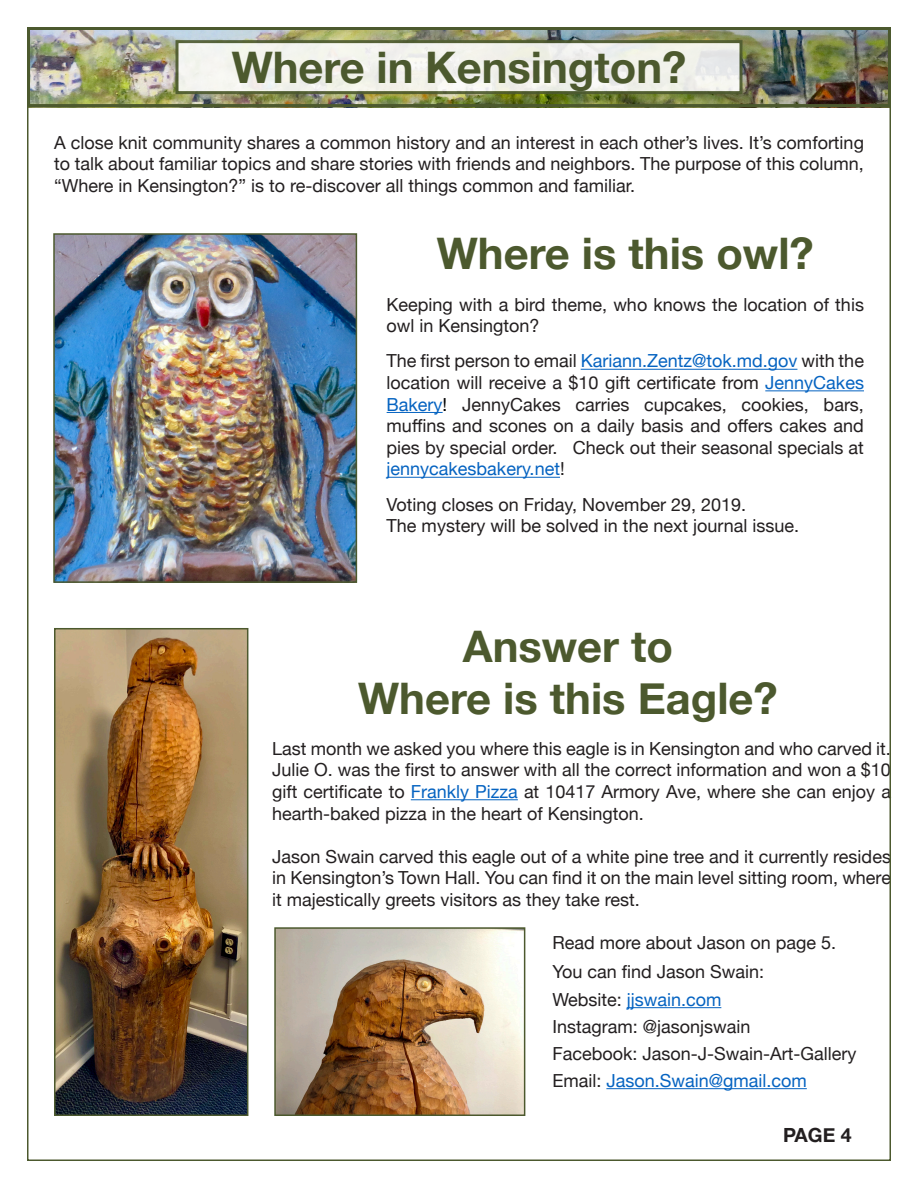
<style>
.page{position:relative;width:918px;height:1188px;background:#fff}
.page>*{position:absolute;margin:0;border:0;box-sizing:border-box;transform-origin:0 0}
.t1{font:700 43.5px/52.2px "Helvetica Neue";color:#4c592e;text-align:center}
.t2{font:700 19.5px "Helvetica Neue";color:#231f20}
.t3{font:18px/21.6px "Helvetica Neue";color:#231f20;text-align:justify}
.t4{font:18px "Helvetica Neue";color:#0563c1}
.s1{color:#0563c1}
.s2{color:#000}
.s3{color:#231f20}
</style>
<div class="page">
<img style="left:31px;top:31px;width:856px;height:72px">
<div style="left:27px;top:27px;width:864px;height:80px;border:3px solid #4c592e"></div>
<div style="left:176px;top:40px;width:566px;height:54px;background:#f2f2ec;border:3px solid #4c592e"></div>
<hr style="left:411px;top:799px;width:107px;height:1px;background:#0563c1">
<hr style="left:627px;top:1007px;width:94px;height:1px;background:#0563c1">
<hr style="left:606px;top:1088px;width:201px;height:1px;background:#0563c1">
<hr style="left:581px;top:369px;width:216px;height:1px;background:#0563c1">
<hr style="left:765px;top:390px;width:99px;height:1px;background:#0563c1">
<hr style="left:387px;top:412px;width:56px;height:1px;background:#0563c1">
<hr style="left:387px;top:477px;width:173px;height:1px;background:#0563c1">
<img style="left:54px;top:628px;width:195px;height:488px">
<img style="left:277px;top:930px;width:245px;height:183px">
<div style="left:274px;top:927px;width:251px;height:189px;border:2px solid #4c592e"></div>
<img style="left:56px;top:236px;width:298px;height:344px">
<div style="left:53px;top:233px;width:304px;height:350px;border:2px solid #4c592e"></div>
<p class="t1" style="left:232px;top:42px;width:456px">Where in Kensington?</p>
<p class="t3" style="left:54px;top:133px;width:812px">A close knit community shares a common history and an interest in each other’s lives. It’s comforting to talk about familiar topics and share stories with friends and neighbors. The purpose of this column, “Where in Kensington?” is to re-discover all things common and familiar.</p>
<p class="t1" style="left:437px;top:228px;width:378px">Where is this owl?</p>
<p class="t3" style="left:387px;top:295px;width:479px">Keeping with a bird theme, who knows the location of this owl in Kensington?</p>
<p class="t3" style="left:387px;top:351px;width:479px">The first person to email <span class="s1">Kariann.Zentz@tok.md.gov</span> with the location will receive a $10 gift certificate from <span class="s1">JennyCakes Bakery</span><span class="s2">!</span> JennyCakes carries cupcakes, cookies, bars, muffins and scones on a daily basis and offers cakes and pies by special order. Check out their seasonal specials at <span class="s1">jennycakesbakery.net</span>!</p>
<p class="t3" style="left:387px;top:494px;width:361px">Voting closes on Friday, November 29, 2019.</p>
<p class="t3" style="left:387px;top:516px;width:414px">The mystery will be solved in the next journal issue.</p>
<p class="t1" style="left:358px;top:621px;width:421px">Answer to<br>Where is this Eagle?</p>
<p class="t3" style="left:272px;top:739px;width:620px">Last month we asked you where this eagle is in Kensington and who carved it.<br>Julie O. was the first to answer with all the correct information and won a $10 gift certificate to <span class="s1">Frankly Pizza</span> at 10417 Armory Ave, where she can enjoy a hearth-baked pizza in the heart of Kensington.</p>
<p class="t3" style="left:272px;top:847px;width:620px">Jason Swain carved this eagle out of a white pine tree and it currently resides in Kensington’s Town Hall. You can find it on the main level sitting room, where it majestically greets visitors as they take rest.</p>
<p class="t3" style="left:552px;top:933px;width:285px">Read more about Jason on page 5.</p>
<p class="t3" style="left:552px;top:961px;width:213px">You can find Jason Swain:</p>
<p class="t4" style="left:552px;top:986px;width:170px"><span class="s3">Website:</span> jjswain.com</p>
<p class="t3" style="left:552px;top:1017px;width:200px">Instagram: @jasonjswain</p>
<p class="t3" style="left:552px;top:1044px;width:306px">Facebook: Jason-J-Swain-Art-Gallery</p>
<p class="t4" style="left:552px;top:1067px;width:256px"><span class="s3">Email:</span> Jason.Swain@gmail.com</p>
<p class="t2" style="left:783px;top:1120px;width:70px">PAGE 4</p>
</div>
